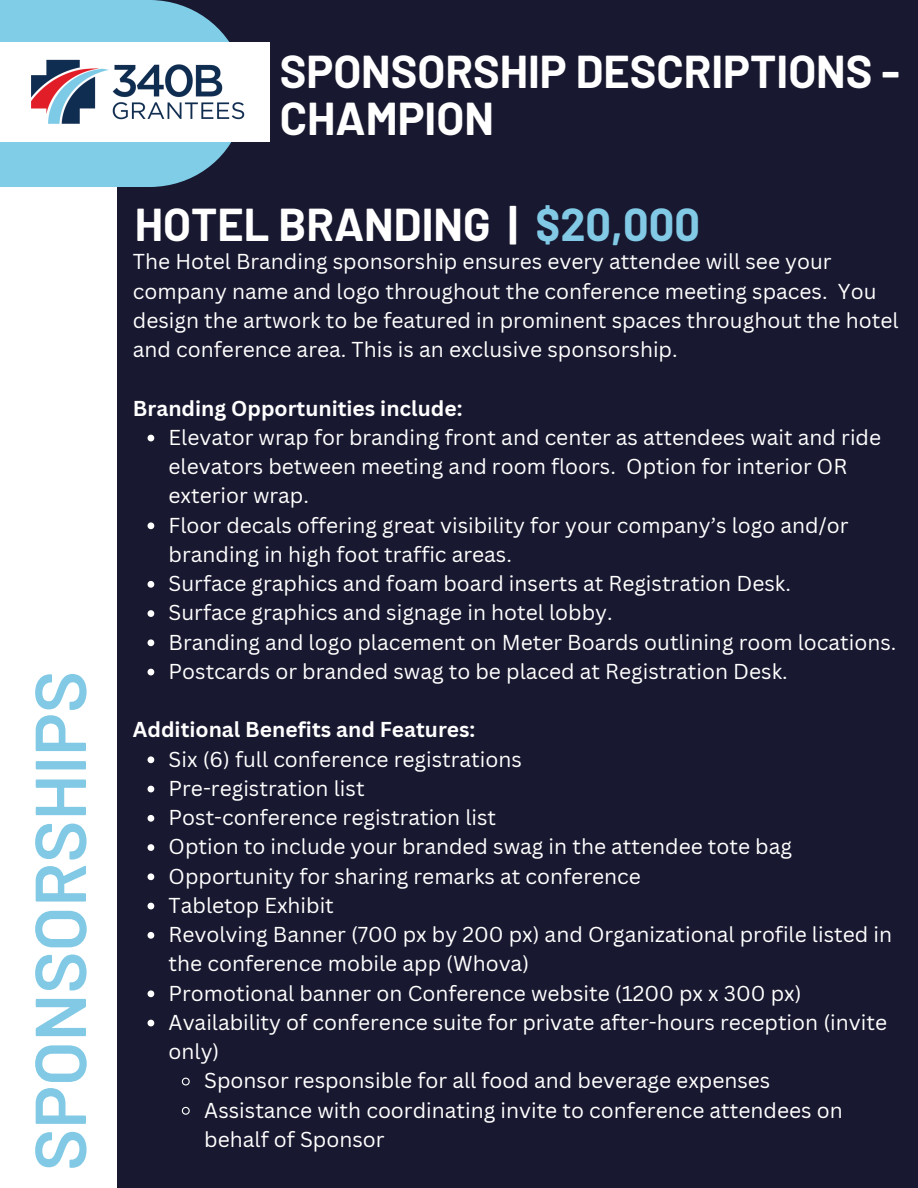
<style>
.page{position:relative;width:918px;height:1188px;background:#fff}
.page>*{position:absolute;margin:0;border:0;box-sizing:border-box;transform-origin:0 0}
.t1{font:600 71.85px "Barlow";color:#81c9e4}
.t2{font:700 45px/47.2px "Barlow";color:#fff}
.t3{font:21px/29.2px "Canva Sans";color:#fff}
.t4{font:700 21px "Canva Sans";color:#fff}
.s1{color:#81c9e4}
</style>
<div class="page">
<div style="left:117px;top:0;width:801px;height:1188px;background:#181830"></div>
<svg style="left:0;top:0;width:245px;height:187px;fill:#80cde7"></svg>
<img style="left:0;top:42px;width:270px;height:99px">
<svg style="left:148px;top:435px;width:6px;height:6px"></svg>
<svg style="left:148px;top:522px;width:6px;height:7px"></svg>
<svg style="left:148px;top:581px;width:6px;height:7px"></svg>
<svg style="left:148px;top:610px;width:6px;height:7px"></svg>
<svg style="left:148px;top:639px;width:6px;height:7px"></svg>
<svg style="left:148px;top:669px;width:6px;height:6px"></svg>
<svg style="left:148px;top:756px;width:6px;height:7px"></svg>
<svg style="left:148px;top:786px;width:6px;height:6px"></svg>
<svg style="left:148px;top:815px;width:6px;height:7px"></svg>
<svg style="left:148px;top:844px;width:6px;height:7px"></svg>
<svg style="left:148px;top:873px;width:6px;height:7px"></svg>
<svg style="left:148px;top:903px;width:6px;height:6px"></svg>
<svg style="left:148px;top:932px;width:6px;height:7px"></svg>
<svg style="left:148px;top:990px;width:6px;height:7px"></svg>
<svg style="left:148px;top:1020px;width:6px;height:6px"></svg>
<svg style="left:181px;top:1077px;width:9px;height:9px"></svg>
<svg style="left:181px;top:1106px;width:9px;height:9px"></svg>
<h2 class="t1" style="left:14px;top:1171px;width:502px;rotate:-90deg">SPONSORSHIPS</h2>
<p class="t2" style="left:280px;top:46px;width:622px">SPONSORSHIP DESCRIPTIONS -<br>CHAMPION</p>
<h3 class="t2" style="left:135px;top:200px;width:567px">HOTEL BRANDING | <span class="s1">$20,000</span></h3>
<p class="t3" style="left:133px;top:247px;width:767px">The Hotel Branding sponsorship ensures every attendee will see your company name and logo throughout the conference meeting spaces. You design the artwork to be featured in prominent spaces throughout the hotel and conference area. This is an exclusive sponsorship.</p>
<p class="t4" style="left:133px;top:393px;width:331px">Branding Opportunities include:</p>
<p class="t3" style="left:169px;top:422px;width:714px">Elevator wrap for branding front and center as attendees wait and ride elevators between meeting and room floors. Option for interior OR exterior wrap.</p>
<p class="t3" style="left:169px;top:510px;width:682px">Floor decals offering great visibility for your company’s logo and/or branding in high foot traffic areas.</p>
<p class="t3" style="left:169px;top:568px;width:624px">Surface graphics and foam board inserts at Registration Desk.</p>
<p class="t3" style="left:169px;top:598px;width:446px">Surface graphics and signage in hotel lobby.</p>
<h3 class="t3" style="left:169px;top:627px;width:729px">Branding and logo placement on Meter Boards outlining room locations.</h3>
<p class="t3" style="left:169px;top:656px;width:621px">Postcards or branded swag to be placed at Registration Desk.</p>
<p class="t4" style="left:133px;top:715px;width:344px">Additional Benefits and Features:</p>
<p class="t3" style="left:169px;top:744px;width:355px">Six (6) full conference registrations</p>
<p class="t3" style="left:169px;top:773px;width:198px">Pre-registration list</p>
<p class="t3" style="left:169px;top:802px;width:329px">Post-conference registration list</p>
<p class="t3" style="left:169px;top:832px;width:625px">Option to include your branded swag in the attendee tote bag</p>
<p class="t3" style="left:169px;top:861px;width:474px">Opportunity for sharing remarks at conference</p>
<p class="t3" style="left:169px;top:890px;width:167px">Tabletop Exhibit</p>
<p class="t3" style="left:169px;top:919px;width:725px">Revolving Banner (700 px by 200 px) and Organizational profile listed in the conference mobile app (Whova)</p>
<p class="t3" style="left:169px;top:978px;width:634px">Promotional banner on Conference website (1200 px x 300 px)</p>
<p class="t3" style="left:169px;top:1007px;width:720px">Availability of conference suite for private after-hours reception (invite only)</p>
<p class="t3" style="left:204px;top:1066px;width:568px">Sponsor responsible for all food and beverage expenses</p>
<h1 class="t3" style="left:204px;top:1095px;width:640px">Assistance with coordinating invite to conference attendees on behalf of Sponsor</h1>
</div>
